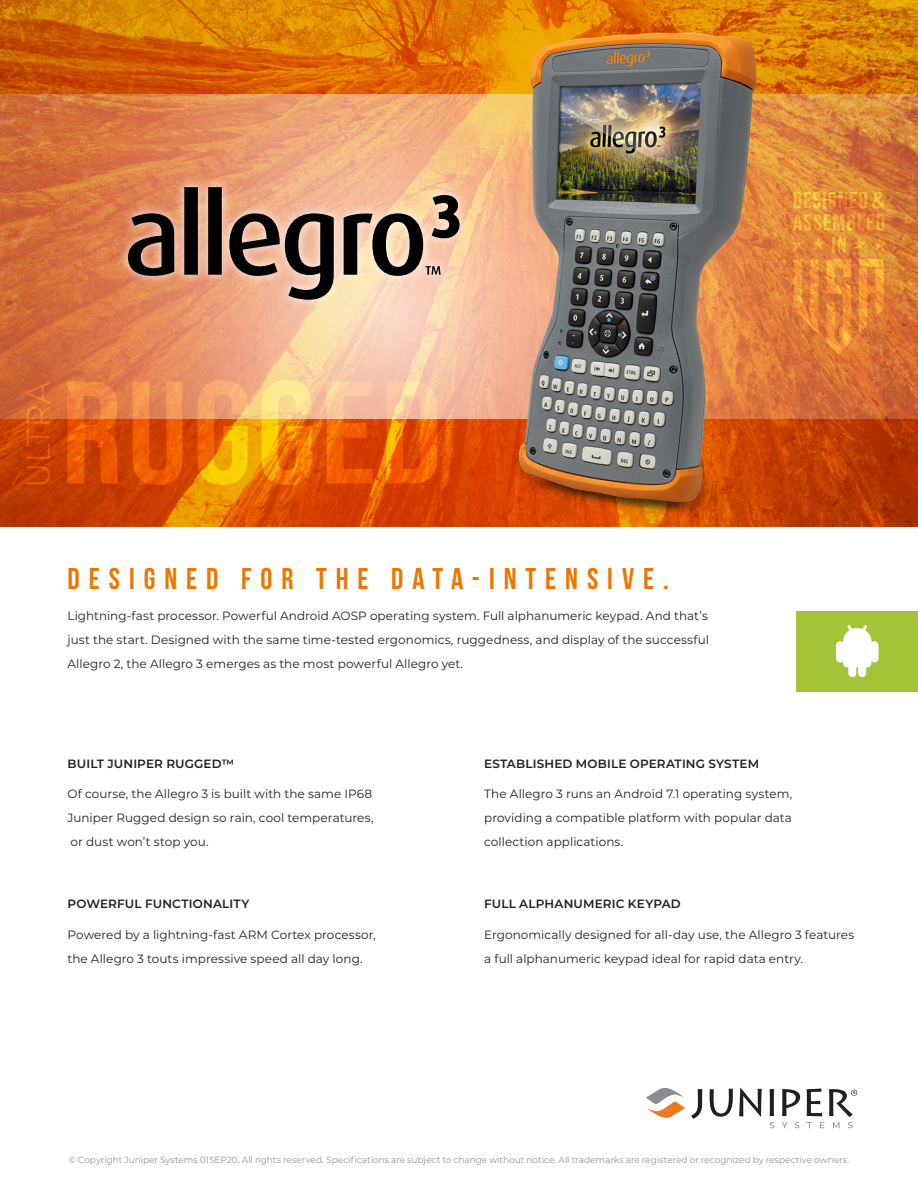
<style>
.page{position:relative;width:918px;height:1188px;background:#fff}
.page>*{position:absolute;margin:0;border:0;box-sizing:border-box;transform-origin:0 0}
.t1{font:30px "Bebas Neue";letter-spacing:.3em;color:#ec7700}
.t2{font:12px/24px "Montserrat";letter-spacing:.005em;color:#231f20}
.t3{font:600 12px "Montserrat";letter-spacing:.015em;color:#231f20}
.t4{font:9px "Montserrat";letter-spacing:-.005em;color:#939598}
</style>
<div class="page">
<img style="left:0;top:0;width:918px;height:526px">
<svg style="left:67px;top:418px;width:52px;height:65px;background:#e25101"></svg>
<svg style="left:133px;top:418px;width:50px;height:67px;background:#e45301"></svg>
<svg style="left:198px;top:418px;width:50px;height:67px;background:#f19a02"></svg>
<svg style="left:262px;top:418px;width:50px;height:67px;background:#f18802"></svg>
<svg style="left:327px;top:418px;width:45px;height:65px;background:#e85402"></svg>
<svg style="left:386px;top:418px;width:15px;height:65px"></svg>
<svg style="left:27px;top:466px;width:23px;height:18px"></svg>
<svg style="left:27px;top:418px;width:23px;height:41px"></svg>
<svg style="left:0;top:94px;width:918px;height:324px;background:#e18c58"></svg>
<div style="left:796px;top:612px;width:122px;height:80px;background:#a3c438"></div>
<div style="left:870px;top:641px;width:9px;height:21px;background:#fff;border-radius:4px"></div>
<svg style="left:836px;top:625px;width:41px;height:52px"></svg>
<img style="left:401px;top:9px;width:445px;height:517px">
<svg style="left:646px;top:1088px;width:39px;height:30px"></svg>
<svg style="left:691px;top:1089px;width:11px;height:30px"></svg>
<svg style="left:710px;top:1089px;width:23px;height:28px"></svg>
<svg style="left:739px;top:1088px;width:23px;height:29px"></svg>
<svg style="left:770px;top:1089px;width:4px;height:27px"></svg>
<svg style="left:782px;top:1089px;width:18px;height:27px"></svg>
<svg style="left:770px;top:1122px;width:4px;height:6px"></svg>
<svg style="left:782px;top:1122px;width:5px;height:6px"></svg>
<svg style="left:795px;top:1122px;width:4px;height:6px"></svg>
<svg style="left:807px;top:1089px;width:50px;height:39px"></svg>
<div style="left:117px;top:176px;width:353px;height:135px;background:#fff;opacity:.75"></div>
<svg style="left:128px;top:187px;width:332px;height:113px;background:#a8846c"></svg>
<p class="t1" style="left:68px;top:562px;width:603px">DESIGNED FOR THE DATA-INTENSIVE.</p>
<p class="t2" style="left:68px;top:603px;width:643px;text-align:justify">Lightning-fast processor. Powerful Android AOSP operating system. Full alphanumeric keypad. And that’s just the start. Designed with the same time-tested ergonomics, ruggedness, and display of the successful Allegro 2, the Allegro 3 emerges as the most powerful Allegro yet.</p>
<p class="t3" style="left:68px;top:755px;width:168px">BUILT JUNIPER RUGGED™</p>
<p class="t2" style="left:68px;top:782px;width:308px">Of course, the Allegro 3 is built with the same IP68<br>Juniper Rugged design so rain, cool temperatures, or dust won’t stop you.</p>
<p class="t3" style="left:68px;top:895px;width:183px">POWERFUL FUNCTIONALITY</p>
<p class="t2" style="left:68px;top:922px;width:310px">Powered by a lightning-fast ARM Cortex processor, the Allegro 3 touts impressive speed all day long.</p>
<p class="t3" style="left:484px;top:755px;width:276px">ESTABLISHED MOBILE OPERATING SYSTEM</p>
<p class="t2" style="left:484px;top:782px;width:310px;text-align:justify">The Allegro 3 runs an Android 7.1 operating system, providing a compatible platform with popular data collection applications.</p>
<p class="t3" style="left:484px;top:895px;width:198px">FULL ALPHANUMERIC KEYPAD</p>
<p class="t2" style="left:484px;top:922px;width:372px">Ergonomically designed for all-day use, the Allegro 3 features a full alphanumeric keypad ideal for rapid data entry.</p>
<p class="t4" style="left:69px;top:1154px;width:782px">© Copyright Juniper Systems 01SEP20. All rights reserved. Specifications are subject to change without notice. All trademarks are registered or recognized by respective owners.</p>
</div>
